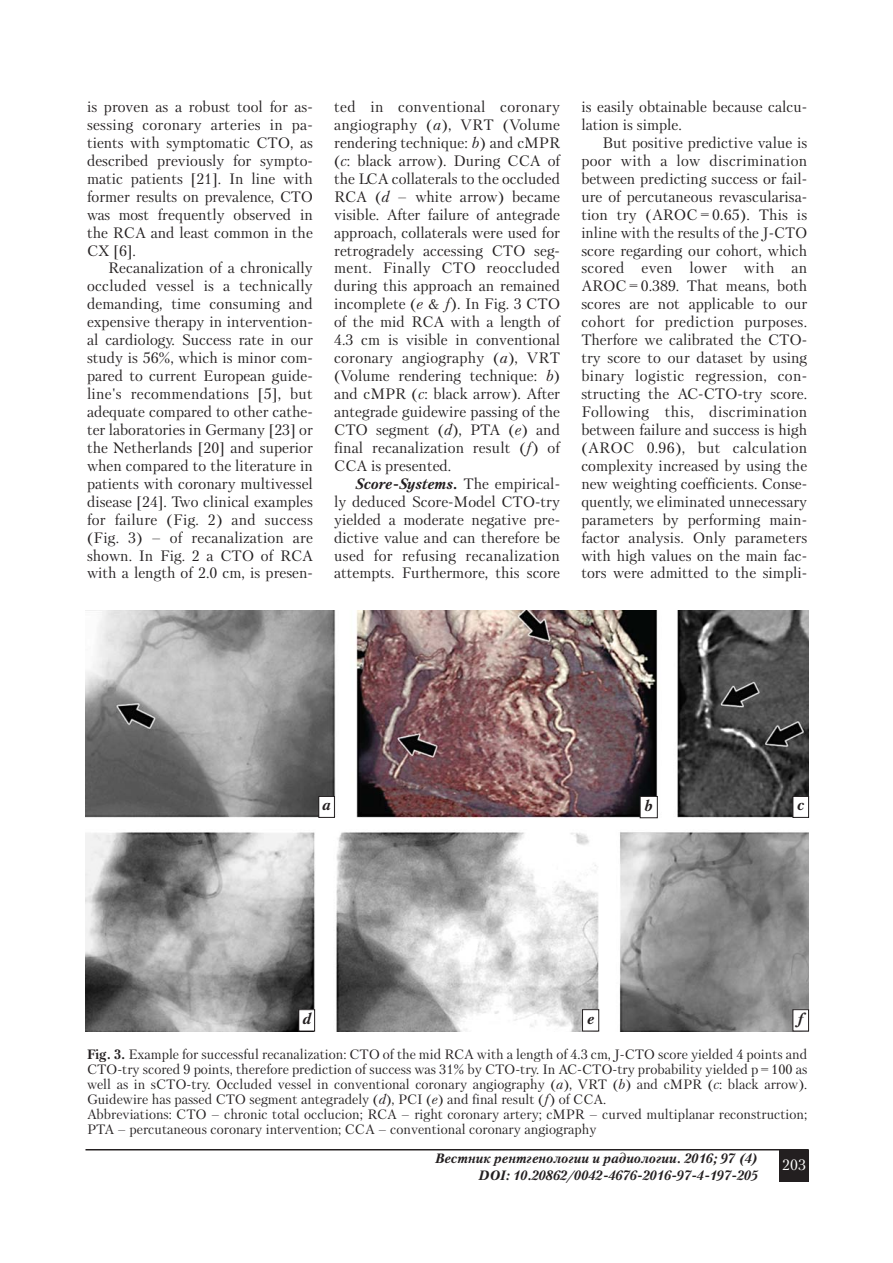
<style>
.page{position:relative;width:893px;height:1263px;background:#fff}
.page>*{position:absolute;margin:0;border:0;box-sizing:border-box;transform-origin:0 0}
.t1{font:15px/18px "Petersburg C";color:#231f20;text-align:justify}
.t2{font:italic 700 15px "Petersburg C";color:#231f20}
.t3{font:15px "Petersburg C";color:#fff}
.t4{font:13.5px/15px "Petersburg C";color:#231f20}
.t5{font:italic 700 13.5px/16.5px "Petersburg C";color:#231f20;text-align:right}
.s1{font-style:italic}
.s2{font-weight:700;font-style:italic}
.s3{font-weight:700}
</style>
<div class="page">
<hr style="left:85px;top:1149px;width:723px;height:1px;background:#231f20">
<div style="left:778px;top:1150px;width:30px;height:32px;background:#231f20"></div>
<img style="left:85px;top:610px;width:723px;height:421px">
<div style="left:319px;top:796px;width:15px;height:21px;background:#fff"></div>
<div style="left:318px;top:796px;width:16px;height:22px;border:1px solid #231f20"></div>
<div style="left:299px;top:1010px;width:15px;height:21px;background:#fff"></div>
<div style="left:298px;top:1010px;width:17px;height:21px;border:1px solid #231f20"></div>
<div style="left:582px;top:1010px;width:16px;height:21px;background:#fff"></div>
<div style="left:582px;top:1010px;width:17px;height:21px;border:1px solid #231f20"></div>
<div style="left:792px;top:1010px;width:16px;height:21px;background:#fff"></div>
<div style="left:792px;top:1010px;width:16px;height:21px;border:1px solid #231f20"></div>
<div style="left:640px;top:796px;width:17px;height:22px;background:#fff"></div>
<div style="left:640px;top:796px;width:17px;height:22px;border:1px solid #231f20"></div>
<div style="left:792px;top:796px;width:16px;height:21px;background:#fff"></div>
<div style="left:792px;top:796px;width:16px;height:22px;border:1px solid #231f20"></div>
<p class="t1" style="left:87px;top:98px;width:227px">is proven as a robust tool for as&shy;sessing coronary arteries in pa&shy;tients with symptomatic CTO, as described previously for sympto&shy;matic patients [21]. In line with former results on prevalence, CTO was most frequently observed in the RCA and least common in the CX [6].</p>
<p class="t1" style="left:87px;top:260px;width:227px;text-indent:21px">Recanalization of a chronically occluded vessel is a technically demanding, time consuming and expensive therapy in intervention&shy;al cardiology. Success rate in our study is 56%, which is minor com&shy;pared to current European guide&shy;line's recommendations [5], but adequate compared to other cathe&shy;ter laboratories in Germany [23] or the Netherlands [20] and superior when compared to the literature in patients with coronary multivessel disease [24]. Two clinical examples for failure (Fig. 2) and success (Fig. 3) – of recanalization are shown. In Fig. 2 a CTO of RCA with a length of 2.0 cm, is presen-</p>
<p class="t1" style="left:334px;top:98px;width:227px">ted in conventional coronary angiography (<span class="s1">a</span>), VRT (Volume rendering technique: <span class="s1">b</span>) and cMPR (<span class="s1">c</span>: black arrow). During CCA of the LCA collaterals to the occluded RCA (<span class="s1">d</span> – white arrow) became visible. After failure of antegrade approach, collaterals were used for retrogradely accessing CTO seg&shy;ment. Finally CTO reoccluded during this approach an remained incomplete (<span class="s1">e</span> &amp; <span class="s1">f</span>). In Fig. 3 CTO of the mid RCA with a length of 4.3 cm is visible in conventional coronary angiography (<span class="s1">a</span>), VRT (Volume rendering technique: <span class="s1">b</span>) and cMPR (<span class="s1">c</span>: black arrow). After antegrade guidewire passing of the CTO segment (<span class="s1">d</span>), PTA (<span class="s1">e</span>) and final recanalization result (<span class="s1">f</span>) of CCA is presented.</p>
<p class="t1" style="left:334px;top:475px;width:227px;text-indent:21px"><span class="s2">Score-Systems.</span> The empirical&shy;ly deduced Score-Model CTO-try yielded a moderate negative pre&shy;dictive value and can therefore be used for refusing recanalization attempts. Furthermore, this score</p>
<p class="t1" style="left:581px;top:98px;width:227px">is easily obtainable because calcu&shy;lation is simple.</p>
<p class="t1" style="left:581px;top:134px;width:227px;text-indent:21px">But positive predictive value is poor with a low discrimination between predicting success or fail&shy;ure of percutaneous revascularisa&shy;tion try (AROC = 0.65). This is inline with the results of the J-CTO score regarding our cohort, which scored even lower with an AROC = 0.389. That means, both scores are not applicable to our cohort for prediction purposes.<br>Therfore we calibrated the CTO&shy;try score to our dataset by using binary logistic regression, con&shy;structing the AC-CTO-try score.<br>Following this, discrimination between failure and success is high (AROC 0.96), but calculation complexity increased by using the new weighting coefficients. Conse&shy;quently, we eliminated unnecessary parameters by performing main&shy;factor analysis. Only parameters with high values on the main fac&shy;tors were admitted to the simpli-</p>
<p class="t2" style="left:322px;top:799px;width:10px">a</p>
<p class="t2" style="left:644px;top:799px;width:10px">b</p>
<p class="t2" style="left:797px;top:799px;width:9px">c</p>
<p class="t2" style="left:302px;top:1012px;width:10px">d</p>
<p class="t2" style="left:587px;top:1012px;width:9px">e</p>
<p class="t2" style="left:798px;top:1012px;width:6px">f</p>
<p class="t4" style="left:87px;top:1047px;width:721px"><span class="s3">Fig. 3.</span> Example for successful recanalization: CTO of the mid RCA with a length of 4.3 cm, J-CTO score yielded 4 points and CTO-try scored 9 points, therefore prediction of success was 31% by CTO-try. In AC-CTO-try probability yielded p = 100 as well as in sCTO-try. Occluded vessel in conventional coronary angiography (<span class="s1">a</span>), VRT (<span class="s1">b</span>) and cMPR (<span class="s1">c</span>: black arrow).<br>Guidewire has passed CTO segment antegradely (<span class="s1">d</span>), PCI (<span class="s1">e</span>) and final result (<span class="s1">f</span>) of CCA.<br>Abbreviations: CTO – chronic total occlucion; RCA – right coronary artery; cMPR – curved multiplanar reconstruction; PTA – percutaneous coronary intervention; CCA – conventional coronary angiography</p>
<p class="t5" style="left:435px;top:1151px;width:325px">Вестник рентгенологии и радиологии. 2016; 97 (4)<br>DOI: 10.20862/0042-4676-2016-97-4-197-205</p>
<p class="t3" style="left:782px;top:1157px;width:25px">203</p>
</div>
